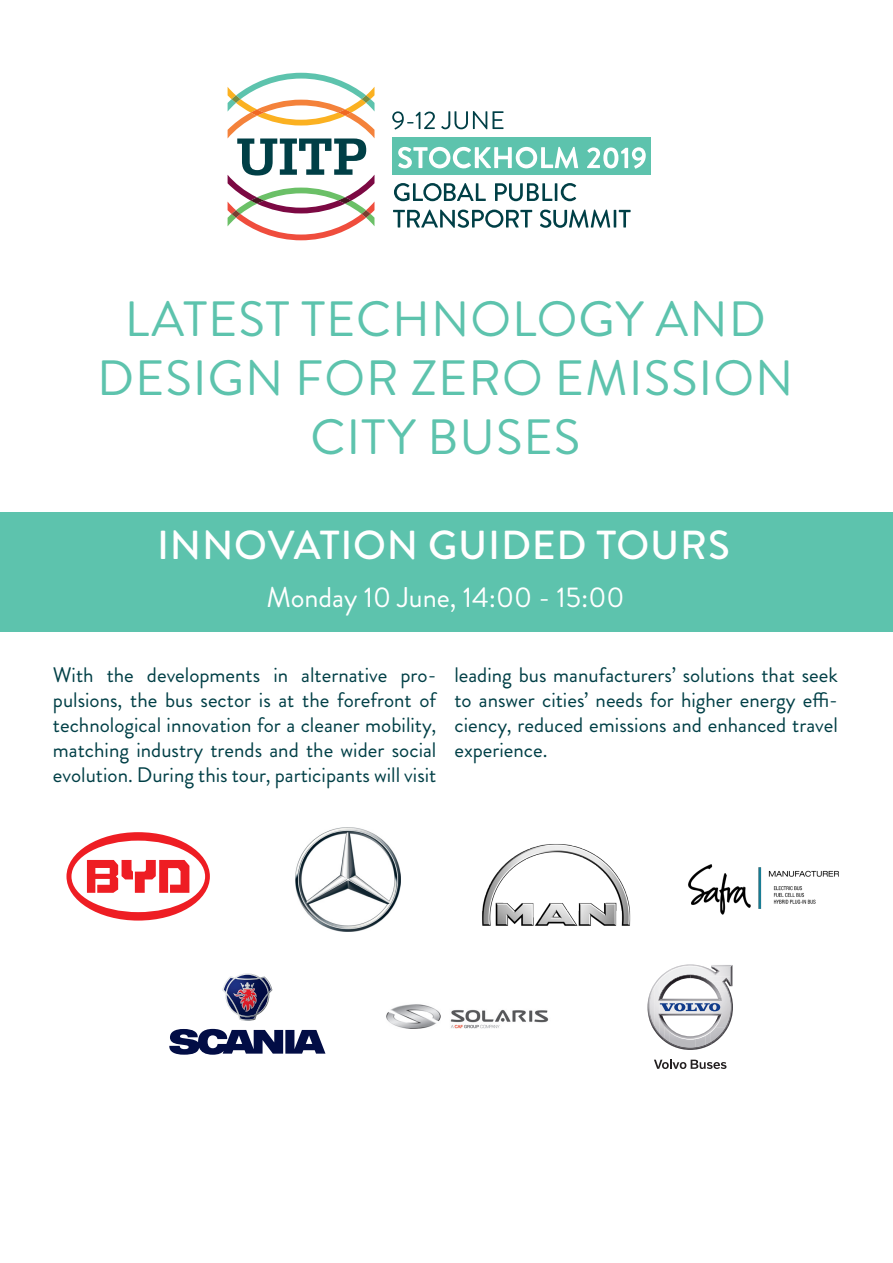
<style>
.page{position:relative;width:893px;height:1263px;background:#fff}
.page>*{position:absolute;margin:0;border:0;box-sizing:border-box;transform-origin:0 0}
.t1{font:49.5px/59.4px "Brandon Grotesque";letter-spacing:.02em;color:#5dc3ad;text-align:center}
.t2{font:500 40.5px "Brandon Grotesque";letter-spacing:.02em;color:#fff}
.t3{font:28.5px "Brandon Grotesque";color:#fff}
.t4{font:21px/25.2px "Brandon Grotesque";color:#003f46;text-align:justify}
</style>
<div class="page">
<div style="left:0;top:512px;width:893px;height:119px;background:#5dc3ad"></div>
<svg style="left:228px;top:73px;width:146px;height:167px"></svg>
<div style="left:392px;top:138px;width:259px;height:37px;background:#5dc3ad"></div>
<svg style="left:398px;top:147px;width:180px;height:21px"></svg>
<svg style="left:587px;top:147px;width:59px;height:22px"></svg>
<svg style="left:393px;top:210px;width:238px;height:18px"></svg>
<svg style="left:394px;top:183px;width:182px;height:18px"></svg>
<svg style="left:392px;top:111px;width:43px;height:19px"></svg>
<svg style="left:441px;top:111px;width:46px;height:18px"></svg>
<svg style="left:493px;top:111px;width:10px;height:18px"></svg>
<svg style="left:66px;top:832px;width:144px;height:88px"></svg>
<img style="left:295px;top:827px;width:105px;height:105px">
<img style="left:482px;top:844px;width:149px;height:82px">
<img style="left:688px;top:864px;width:151px;height:51px">
<svg style="left:169px;top:1029px;width:156px;height:26px"></svg>
<svg style="left:222px;top:973px;width:50px;height:48px"></svg>
<img style="left:386px;top:1004px;width:163px;height:25px">
<svg style="left:654px;top:1059px;width:72px;height:10px"></svg>
<img style="left:684px;top:964px;width:12px;height:1px">
<img style="left:647px;top:996px;width:2px;height:22px">
<img style="left:732px;top:986px;width:1px;height:30px">
<img style="left:678px;top:1048px;width:25px;height:2px">
<svg style="left:649px;top:965px;width:83px;height:83px"></svg>
<p class="t1" style="left:125px;top:290px;width:642px">LATEST TECHNOLOGY AND</p>
<p class="t1" style="left:97px;top:349px;width:698px">DESIGN FOR ZERO EMISSION<br>CITY BUSES</p>
<p class="t2" style="left:157px;top:517px;width:574px">INNOVATION GUIDED TOURS</p>
<p class="t3" style="left:266px;top:577px;width:360px">Monday 10 June, 14:00 - 15:00</p>
<p class="t4" style="left:53px;top:662px;width:385px">With the developments in alternative pro&shy;pulsions, the bus sector is at the forefront of technological innovation for a cleaner mobility, matching industry trends and the wider social evolution. During this tour, participants will visit</p>
<p class="t4" style="left:454px;top:662px;width:385px">leading bus manufacturers’ solutions that seek to answer cities’ needs for higher energy effi&shy;ciency, reduced emissions and enhanced travel experience.</p>
</div>
